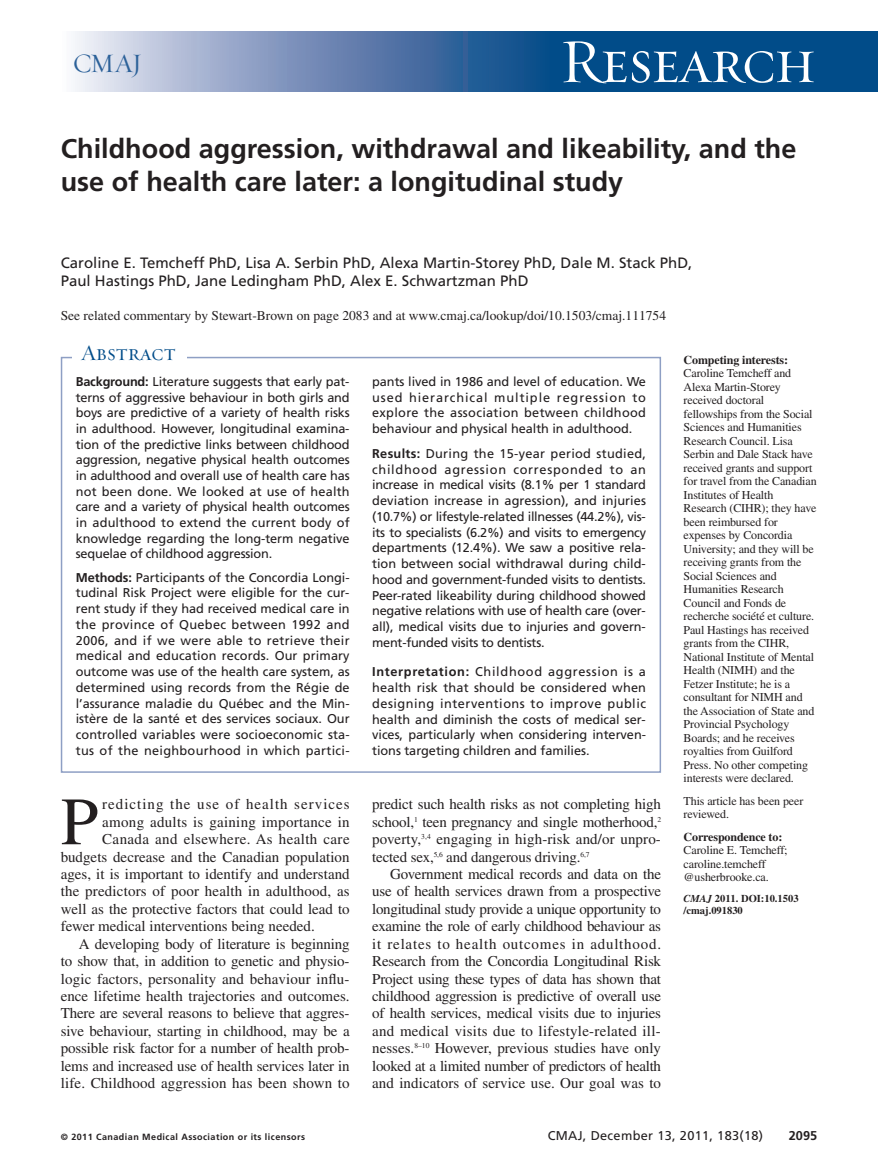
<style>
.page{position:relative;width:878px;height:1175px;background:#fff}
.page>*{position:absolute;margin:0;border:0;box-sizing:border-box;transform-origin:0 0}
.t1{font:67.5px "Times LT Std";color:#231f20}
.t2{font:63px "Requiem Display HTF Small Caps";letter-spacing:-.03em;color:#fff}
.t3{font:700 27px/33px "Frutiger LT Std";color:#231f20}
.t4{font:27px "Requiem Display HTF Roman";color:#2c6199}
.t5{font:22.5px "Requiem Display HTF Small Caps";color:#014c89}
.t6{font:15px/17.4px "Times LT Std";color:#231f20;text-align:justify}
.t7{font:15px/18px "Frutiger LT Std";color:#231f20}
.t8{font:15px "Times LT Std";letter-spacing:.02em;color:#231f20}
.t9{font:15px "Times LT Std";letter-spacing:.065em;color:#231f20}
.t10{font:15px "Times LT Std";letter-spacing:.025em;color:#231f20}
.t11{font:13.5px "Times LT Std";color:#231f20}
.t12{font:12.75px/15.8px "Frutiger LT Std";letter-spacing:-.005em;color:#231f20;text-align:justify}
.t13{font:12.75px "Frutiger LT Std";letter-spacing:.025em;color:#231f20}
.t14{font:700 12.75px "Frutiger LT Std";color:#231f20}
.t15{font:12px/13.5px "Times LT Std";letter-spacing:-.01em;color:#231f20}
.t16{font:700 12px "Times LT Std";letter-spacing:-.01em;color:#231f20}
.t17{font:700 10.5px/12px "Times LT Std";color:#231f20}
.t18{font:700 9px "Frutiger LT Std";letter-spacing:.05em;color:#231f20}
.s1{font-weight:700}
.s2{font-style:italic}
</style>
<div class="page">
<div style="left:542px;top:32px;width:336px;height:60px;background:#014c89"></div>
<svg style="left:75px;top:32px;width:467px;height:60px;background:#7893ba"></svg>
<div style="left:61px;top:357px;width:600px;height:415px;border:2px solid #8e9fc4"></div>
<div style="left:72px;top:342px;width:115px;height:29px;background:#fff"></div>
<h3 class="t4" style="left:73px;top:47px;width:71px">CMAJ</h3>
<h2 class="t2" style="left:559px;top:23px;width:258px">Research</h2>
<h3 class="t3" style="left:61px;top:134px;width:737px">Childhood aggression, withdrawal and likeability, and the use of health care later: a longitudinal study</h3>
<p class="t7" style="left:61px;top:255px;width:633px">Caroline E. Temcheff PhD, Lisa A. Serbin PhD, Alexa Martin-Storey PhD, Dale M. Stack PhD,<br>Paul Hastings PhD, Jane Ledingham PhD, Alex E. Schwartzman PhD</p>
<p class="t11" style="left:61px;top:310px;width:606px">See related commentary by Stewart-Brown on page 2083 and at www.cmaj.ca/lookup/doi/10.1503/cmaj.111754</p>
<h3 class="t5" style="left:81px;top:339px;width:96px">Abstract</h3>
<p class="t12" style="left:76px;top:374px;width:275px"><span class="s1">Background:</span> Literature suggests that early pat&shy;terns of aggressive behaviour in both girls and boys are predictive of a variety of health risks in adulthood. However, longitudinal examina&shy;tion of the predictive links between childhood aggression, negative physical health outcomes in adulthood and overall use of health care has not been done. We looked at use of health care and a variety of physical health outcomes in adulthood to extend the current body of knowledge regarding the long-term negative sequelae of childhood aggression.</p>
<p class="t12" style="left:76px;top:570px;width:275px"><span class="s1">Methods:</span> Participants of the Concordia Longi&shy;tudinal Risk Project were eligible for the cur&shy;rent study if they had received medical care in the province of Quebec between 1992 and 2006, and if we were able to retrieve their medical and education records. Our primary outcome was use of the health care system, as determined using records from the Régie de l’assurance maladie du Québec and the Min&shy;istère de la santé et des services sociaux. Our controlled variables were socioeconomic sta&shy;tus of the neighbourhood in which partici-</p>
<h1 class="t1" style="left:61px;top:798px;width:39px">P</h1>
<p class="t9" style="left:102px;top:799px;width:249px">redicting the use of health services</p>
<p class="t8" style="left:102px;top:816px;width:249px">among adults is gaining importance in</p>
<p class="t10" style="left:102px;top:834px;width:249px">Canada and elsewhere. As health care</p>
<p class="t6" style="left:61px;top:849px;width:290px">budgets decrease and the Canadian population</p>
<p class="t6" style="left:61px;top:867px;width:290px">ages, it is important to identify and understand</p>
<p class="t6" style="left:61px;top:884px;width:290px">the predictors of poor health in adulthood, as</p>
<p class="t6" style="left:61px;top:901px;width:290px">well as the protective factors that could lead to</p>
<p class="t6" style="left:61px;top:919px;width:255px">fewer medical interventions being needed.</p>
<p class="t6" style="left:79px;top:936px;width:272px">A developing body of literature is beginning</p>
<p class="t6" style="left:61px;top:954px;width:290px">to show that, in addition to genetic and physio-</p>
<p class="t6" style="left:61px;top:971px;width:290px">logic factors, personality and behaviour influ-</p>
<p class="t6" style="left:61px;top:988px;width:290px">ence lifetime health trajectories and outcomes.</p>
<p class="t6" style="left:61px;top:1006px;width:290px">There are several reasons to believe that aggres-</p>
<p class="t6" style="left:61px;top:1023px;width:290px">sive behaviour, starting in childhood, may be a</p>
<p class="t6" style="left:61px;top:1041px;width:290px">possible risk factor for a number of health prob-</p>
<p class="t6" style="left:61px;top:1058px;width:290px">lems and increased use of health services later in</p>
<p class="t6" style="left:61px;top:1075px;width:290px">life. Childhood aggression has been shown to</p>
<p class="t12" style="left:372px;top:374px;width:275px">pants lived in 1986 and level of education. We used hierarchical multiple regression to explore the association between childhood behaviour and physical health in adulthood.</p>
<p class="t12" style="left:372px;top:446px;width:275px"><span class="s1">Results:</span> During the 15-year period studied, childhood agression corresponded to an increase in medical visits (8.1% per 1 standard deviation increase in agression), and injuries (10.7%) or lifestyle-related illnesses (44.2%), vis&shy;its to specialists (6.2%) and visits to emergency departments (12.4%). We saw a positive rela&shy;tion between social withdrawal during child&shy;hood and government-funded visits to dentists.<br>Peer-rated likeability during childhood showed negative relations with use of health care (over&shy;all), medical visits due to injuries and govern&shy;ment-funded visits to dentists.</p>
<p class="t12" style="left:372px;top:665px;width:275px"><span class="s1">Interpretation:</span> Childhood aggression is a health risk that should be considered when designing interventions to improve public health and diminish the costs of medical ser&shy;vices, particularly when considering interven&shy;tions targeting children and families.</p>
<p class="t6" style="left:372px;top:797px;width:290px">predict such health risks as not completing high school,<sup>1</sup> teen pregnancy and single motherhood,<sup>2 </sup>poverty,<sup>3,4</sup> engaging in high-risk and/or unpro&shy;tected sex,<sup>5,6</sup> and dangerous driving.<sup>6,7</sup></p>
<p class="t6" style="left:372px;top:867px;width:290px;text-indent:18px">Government medical records and data on the use of health services drawn from a prospective longitudinal study provide a unique opportunity to examine the role of early childhood behaviour as it relates to health outcomes in adulthood.<br>Research from the Concordia Longitudinal Risk Project using these types of data has shown that childhood aggression is predictive of overall use of health services, medical visits due to injuries and medical visits due to lifestyle-related ill&shy;nesses.<sup>8–10</sup> However, previous studies have only looked at a limited number of predictors of health and indicators of service use. Our goal was to</p>
<p class="t16" style="left:683px;top:355px;width:106px">Competing interests:</p>
<p class="t15" style="left:683px;top:368px;width:134px">Caroline Temcheff and<br>Alexa Martin-Storey received doctoral fellowships from the Social<br>Sciences and Humanities<br>Research Council. Lisa<br>Serbin and Dale Stack have received grants and support for travel from the Canadian<br>Institutes of Health<br>Research (CIHR); they have been reimbursed for expenses by Concordia<br>University; and they will be receiving grants from the<br>Social Sciences and<br>Humanities Research<br>Council and Fonds de recherche société et culture.<br>Paul Hastings has received grants from the CIHR,<br>National Institute of Mental<br>Health (NIMH) and the<br>Fetzer Institute; he is a consultant for NIMH and the Association of State and<br>Provincial Psychology<br>Boards; and he receives royalties from Guilford<br>Press. No other competing interests were declared.</p>
<p class="t15" style="left:683px;top:795px;width:121px">This article has been peer reviewed.</p>
<p class="t16" style="left:683px;top:832px;width:100px">Correspondence to:</p>
<p class="t15" style="left:683px;top:845px;width:105px">Caroline E. Temcheff; caroline.temcheff @usherbrooke.ca.</p>
<p class="t17" style="left:683px;top:894px;width:116px"><span class="s2">CMAJ</span> 2011. DOI:10.1503 /cmaj.091830</p>
<p class="t18" style="left:61px;top:1132px;width:246px">© 2011 Canadian Medical Association or its licensors</p>
<p class="t13" style="left:547px;top:1130px;width:217px">CMAJ, December 13, 2011, 183(18)</p>
<p class="t14" style="left:788px;top:1130px;width:30px">2095</p>
</div>
